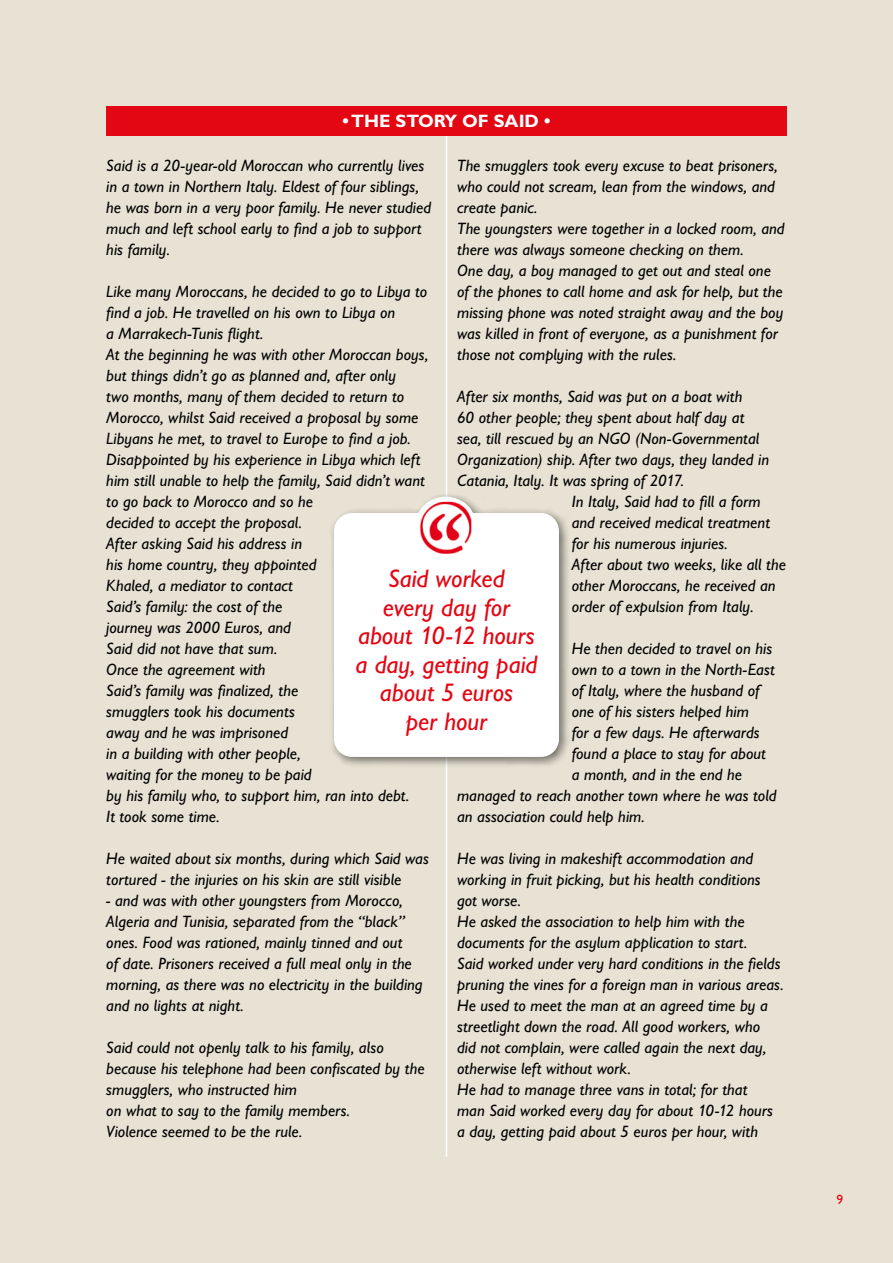
<style>
.page{position:relative;width:893px;height:1263px;background:#e7e2d3}
.page>*{position:absolute;margin:0;border:0;box-sizing:border-box;transform-origin:0 0}
.t1{font:italic 25.5px/28.5px "Gill Sans Infant Std";letter-spacing:-.005em;color:#e30613;text-align:center}
.t2{font:700 18px "Gill Sans Infant Std";color:#fff}
.t3{font:italic 16.5px/21px "Gill Sans Infant Std";letter-spacing:.005em;color:#000}
.t4{font:13.5px "Gill Sans Infant Std";color:#e30613}
</style>
<div class="page">
<hr style="left:446px;top:130px;width:1px;height:1027px;background:#fff">
<div style="left:106px;top:106px;width:681px;height:30px;background:#e30613"></div>
<div style="left:328px;top:491px;width:243px;height:277px;background:#000;opacity:.5"></div>
<div style="left:334px;top:513px;width:225px;height:244px;background:#fff;border-radius:18px"></div>
<div style="left:415px;top:497px;width:62px;height:62px;background:#fff;border-radius:50%"></div>
<img style="left:420px;top:502px;width:51px;height:52px">
<p class="t2" style="left:342px;top:110px;width:209px">• THE STORY OF SAID •</p>
<p class="t3" style="left:106px;top:155px;width:326px">Said is a 20-year-old Moroccan who currently lives in a town in Northern Italy. Eldest of four siblings, he was born in a very poor family. He never studied much and left school early to find a job to support his family.</p>
<p class="t3" style="left:106px;top:281px;width:324px">Like many Moroccans, he decided to go to Libya to find a job. He travelled on his own to Libya on<br>a Marrakech-Tunis flight.<br>At the beginning he was with other Moroccan boys, but things didn’t go as planned and, after only<br>two months, many of them decided to return to Morocco, whilst Said received a proposal by some Libyans he met, to travel to Europe to find a job.</p>
<p class="t3" style="left:106px;top:449px;width:320px">Disappointed by his experience in Libya which left him still unable to help the family, Said didn’t want to go back to Morocco and so he<br>decided to accept the proposal.<br>After asking Said his address in<br>his home country, they appointed<br>Khaled, a mediator to contact<br>Said’s family: the cost of the<br>journey was 2000 Euros, and<br>Said did not have that sum.<br>Once the agreement with<br>Said’s family was finalized, the<br>smugglers took his documents<br>away and he was imprisoned<br>in a building with other people,<br>waiting for the money to be paid<br>by his family who, to support him, ran into debt.<br>It took some time.</p>
<p class="t3" style="left:106px;top:848px;width:324px">He waited about six months, during which Said was tortured - the injuries on his skin are still visible</p>
<p class="t3" style="left:106px;top:890px;width:318px">- and was with other youngsters from Morocco, Algeria and Tunisia, separated from the “black” ones. Food was rationed, mainly tinned and out<br>of date. Prisoners received a full meal only in the morning, as there was no electricity in the building and no lights at night.</p>
<p class="t3" style="left:106px;top:1037px;width:320px">Said could not openly talk to his family, also because his telephone had been confiscated by the smugglers, who instructed him<br>on what to say to the family members.</p>
<p class="t3" style="left:106px;top:1121px;width:197px">Violence seemed to be the rule.</p>
<p class="t3" style="left:457px;top:155px;width:322px">The smugglers took every excuse to beat prisoners, who could not scream, lean from the windows, and create panic.</p>
<p class="t3" style="left:457px;top:218px;width:329px">The youngsters were together in a locked room, and there was always someone checking on them.</p>
<p class="t3" style="left:457px;top:260px;width:328px">One day, a boy managed to get out and steal one of the phones to call home and ask for help, but the missing phone was noted straight away and the boy was killed in front of everyone, as a punishment for those not complying with the rules.</p>
<p class="t3" style="left:457px;top:386px;width:314px">After six months, Said was put on a boat with<br>60 other people; they spent about half day at sea, till rescued by an NGO (Non-Governmental Organization) ship. After two days, they landed in Catania, Italy. It was spring of 2017.</p>
<p class="t3" style="left:572px;top:491px;width:200px">In Italy, Said had to fill a form and received medical treatment for his numerous injuries.</p>
<p class="t3" style="left:572px;top:554px;width:216px">After about two weeks, like all the other Moroccans, he received an order of expulsion from Italy.</p>
<p class="t3" style="left:572px;top:638px;width:202px">He then decided to travel on his</p>
<p class="t3" style="left:572px;top:659px;width:205px">own to a town in the North-East</p>
<p class="t3" style="left:572px;top:680px;width:190px">of Italy, where the husband of</p>
<p class="t3" style="left:572px;top:701px;width:179px">one of his sisters helped him</p>
<p class="t3" style="left:572px;top:722px;width:189px">for a few days. He afterwards</p>
<p class="t3" style="left:572px;top:743px;width:196px">found a place to stay for about</p>
<p class="t3" style="left:572px;top:764px;width:172px">a month, and in the end he</p>
<p class="t3" style="left:457px;top:785px;width:321px">managed to reach another town where he was told</p>
<p class="t3" style="left:457px;top:806px;width:189px">an association could help him.</p>
<p class="t3" style="left:457px;top:848px;width:305px">He was living in makeshift accommodation and working in fruit picking, but his health conditions got worse.<br>He asked the association to help him with the documents for the asylum application to start.</p>
<p class="t3" style="left:457px;top:953px;width:328px">Said worked under very hard conditions in the fields pruning the vines for a foreign man in various areas.<br>He used to meet the man at an agreed time by a streetlight down the road. All good workers, who<br>did not complain, were called again the next day, otherwise left without work.<br>He had to manage three vans in total; for that<br>man Said worked every day for about 10-12 hours a day, getting paid about 5 euros per hour, with</p>
<p class="t1" style="left:356px;top:564px;width:183px">Said worked<br>every day for about 10-12 hours a day, getting paid about 5 euros<br>per hour</p>
<p class="t4" style="left:836px;top:1191px;width:8px">9</p>
</div>
